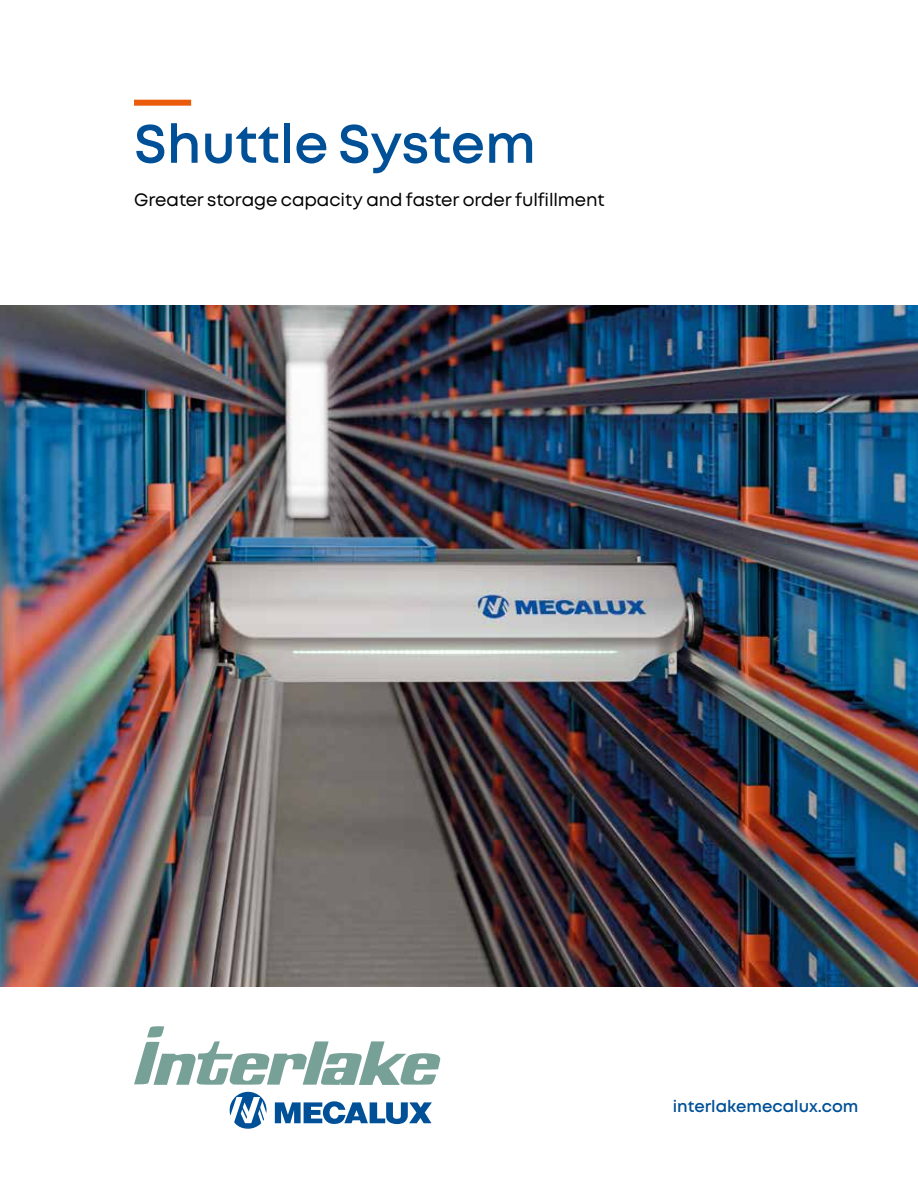
<style>
.page{position:relative;width:918px;height:1188px;background:#fff}
.page>*{position:absolute;margin:0;border:0;box-sizing:border-box;transform-origin:0 0}
.t1{font:600 54px "Mont";color:#005098}
.t2{font:18px "Mont";letter-spacing:-.005em;color:#000}
.t3{font:600 16.5px "Mont";color:#005098}
</style>
<div class="page">
<img style="left:0;top:306px;width:918px;height:681px">
<div style="left:134px;top:100px;width:57px;height:6px;background:#ea5b0b"></div>
<svg style="left:229px;top:1092px;width:38px;height:37px"></svg>
<svg style="left:275px;top:1101px;width:157px;height:24px"></svg>
<svg style="left:134px;top:1026px;width:307px;height:59px"></svg>
<h1 class="t1" style="left:134px;top:109px;width:403px">Shuttle System</h1>
<p class="t2" style="left:134px;top:188px;width:472px">Greater storage capacity and faster order fulfillment</p>
<p class="t3" style="left:673px;top:1095px;width:187px">interlakemecalux.com</p>
</div>
